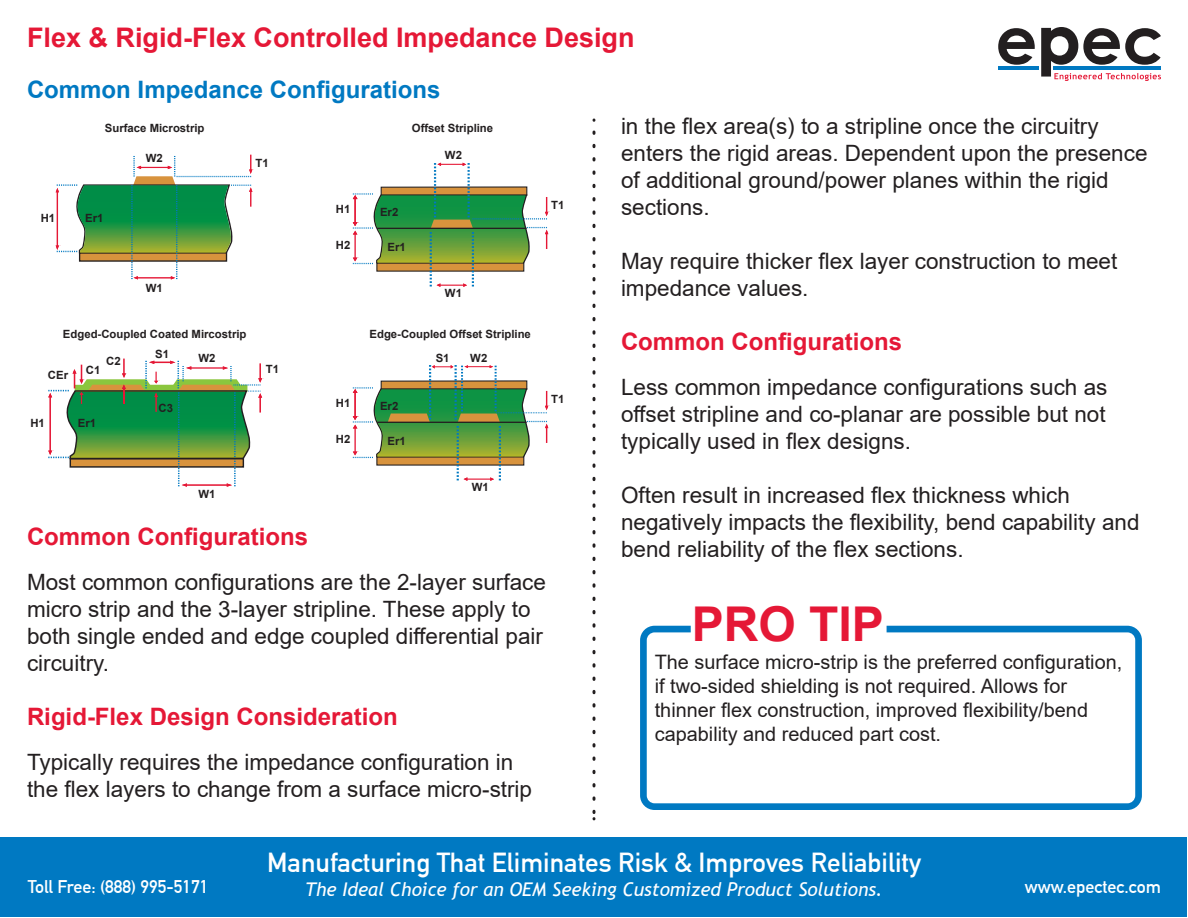
<style>
.page{position:relative;width:1188px;height:918px;background:#fff}
.page>*{position:absolute;margin:0;border:0;box-sizing:border-box;transform-origin:0 0}
.t1{font:700 48px "Arial";color:#e51836}
.t2{font:27px "DIN Mittelschrift";color:#fff}
.t3{font:700 27px "Arial";color:#e51836}
.t4{font:700 24px "Arial";color:#e51836}
.t5{font:700 24px "Arial";color:#0079c2}
.t6{font:22.5px/27px "Arial";color:#231f20}
.t7{font:19.95px/23.9px "Arial";color:#231f20}
.t8{font:italic 18.9px "Trebuchet MS";color:#fff}
.t9{font:18px "DIN Mittelschrift";color:#fff}
.t10{font:700 11.4px "Arial";color:#231f20}
</style>
<div class="page">
<svg style="left:593px;top:132px;width:2px;height:681px"></svg>
<hr style="left:998px;top:67px;width:41px;height:3px;background:#0079c2">
<svg style="left:998px;top:28px;width:37px;height:37px"></svg>
<svg style="left:1041px;top:27px;width:120px;height:54px"></svg>
<div style="left:1px;top:838px;width:1186px;height:79px;background:#0079c2"></div>
<svg style="left:640px;top:626px;width:502px;height:184px"></svg>
<svg style="left:56px;top:155px;width:196px;height:124px"></svg>
<svg style="left:353px;top:163px;width:195px;height:124px"></svg>
<svg style="left:48px;top:359px;width:214px;height:128px"></svg>
<svg style="left:353px;top:365px;width:195px;height:116px"></svg>
<p class="t3" style="left:27px;top:18px;width:609px">Flex &amp; Rigid-Flex Controlled Impedance Design</p>
<p class="t5" style="left:27px;top:73px;width:415px">Common Impedance Configurations</p>
<p class="t6" style="left:621px;top:113px;width:528px">in the flex area(s) to a stripline once the circuitry enters the rigid areas. Dependent upon the presence of additional ground/power planes within the rigid sections.</p>
<p class="t6" style="left:621px;top:248px;width:498px">May require thicker flex layer construction to meet impedance values.</p>
<p class="t4" style="left:621px;top:325px;width:283px">Common Configurations</p>
<p class="t6" style="left:621px;top:374px;width:488px;text-align:justify">Less common impedance configurations such as offset stripline and co-planar are possible but not typically used in flex designs.</p>
<p class="t6" style="left:621px;top:482px;width:520px">Often result in increased flex thickness which negatively impacts the flexibility, bend capability and bend reliability of the flex sections.</p>
<p class="t10" style="left:412px;top:120px;width:83px">Offset Stripline</p>
<p class="t10" style="left:105px;top:120px;width:101px">Surface Microstrip</p>
<p class="t10" style="left:445px;top:147px;width:19px">W2</p>
<p class="t10" style="left:146px;top:150px;width:19px">W2</p>
<p class="t10" style="left:255px;top:155px;width:15px">T1</p>
<p class="t10" style="left:551px;top:197px;width:15px">T1</p>
<p class="t10" style="left:336px;top:201px;width:16px">H1</p>
<p class="t10" style="left:336px;top:237px;width:16px">H2</p>
<p class="t10" style="left:380px;top:204px;width:20px">Er2</p>
<p class="t10" style="left:388px;top:239px;width:20px">Er1</p>
<p class="t10" style="left:41px;top:210px;width:16px">H1</p>
<p class="t10" style="left:85px;top:210px;width:20px">Er1</p>
<p class="t10" style="left:146px;top:280px;width:19px">W1</p>
<p class="t10" style="left:445px;top:285px;width:19px">W1</p>
<p class="t10" style="left:63px;top:326px;width:185px">Edged-Coupled Coated Mircostrip</p>
<p class="t10" style="left:370px;top:326px;width:163px">Edge-Coupled Offset Stripline</p>
<p class="t10" style="left:155px;top:346px;width:15px">S1</p>
<p class="t10" style="left:436px;top:350px;width:15px">S1</p>
<p class="t10" style="left:199px;top:350px;width:19px">W2</p>
<p class="t10" style="left:470px;top:350px;width:19px">W2</p>
<p class="t10" style="left:106px;top:353px;width:16px">C2</p>
<p class="t10" style="left:266px;top:361px;width:15px">T1</p>
<p class="t10" style="left:86px;top:362px;width:16px">C1</p>
<p class="t10" style="left:48px;top:367px;width:22px">CEr</p>
<p class="t10" style="left:551px;top:391px;width:15px">T1</p>
<p class="t10" style="left:336px;top:395px;width:16px">H1</p>
<p class="t10" style="left:336px;top:431px;width:16px">H2</p>
<p class="t10" style="left:380px;top:398px;width:20px">Er2</p>
<p class="t10" style="left:388px;top:433px;width:20px">Er1</p>
<p class="t10" style="left:159px;top:400px;width:16px">C3</p>
<p class="t10" style="left:30px;top:415px;width:16px">H1</p>
<p class="t10" style="left:78px;top:415px;width:20px">Er1</p>
<p class="t10" style="left:472px;top:479px;width:19px">W1</p>
<p class="t10" style="left:199px;top:486px;width:19px">W1</p>
<p class="t4" style="left:27px;top:519px;width:283px">Common Configurations</p>
<p class="t6" style="left:27px;top:568px;width:520px">Most common configurations are the 2-layer surface micro strip and the 3-layer stripline. These apply to both single ended and edge coupled differential pair circuitry.</p>
<p class="t4" style="left:27px;top:699px;width:372px">Rigid-Flex Design Consideration</p>
<p class="t6" style="left:27px;top:748px;width:507px">Typically requires the impedance configuration in the flex layers to change from a surface micro-strip</p>
<h1 class="t1" style="left:692px;top:591px;width:194px">PRO TIP</h1>
<p class="t7" style="left:655px;top:650px;width:469px">The surface micro-strip is the preferred configuration, if two-sided shielding is not required. Allows for thinner flex construction, improved flexibility/bend capability and reduced part cost.</p>
<p class="t9" style="left:28px;top:876px;width:182px">Toll Free: (888) 995-5171</p>
<p class="t2" style="left:267px;top:847px;width:655px">Manufacturing That Eliminates Risk &amp; Improves Reliability</p>
<p class="t8" style="left:305px;top:878px;width:579px">The Ideal Choice for an OEM Seeking Customized Product Solutions.</p>
<p class="t9" style="left:1025px;top:876px;width:138px">www.epectec.com</p>
</div>
